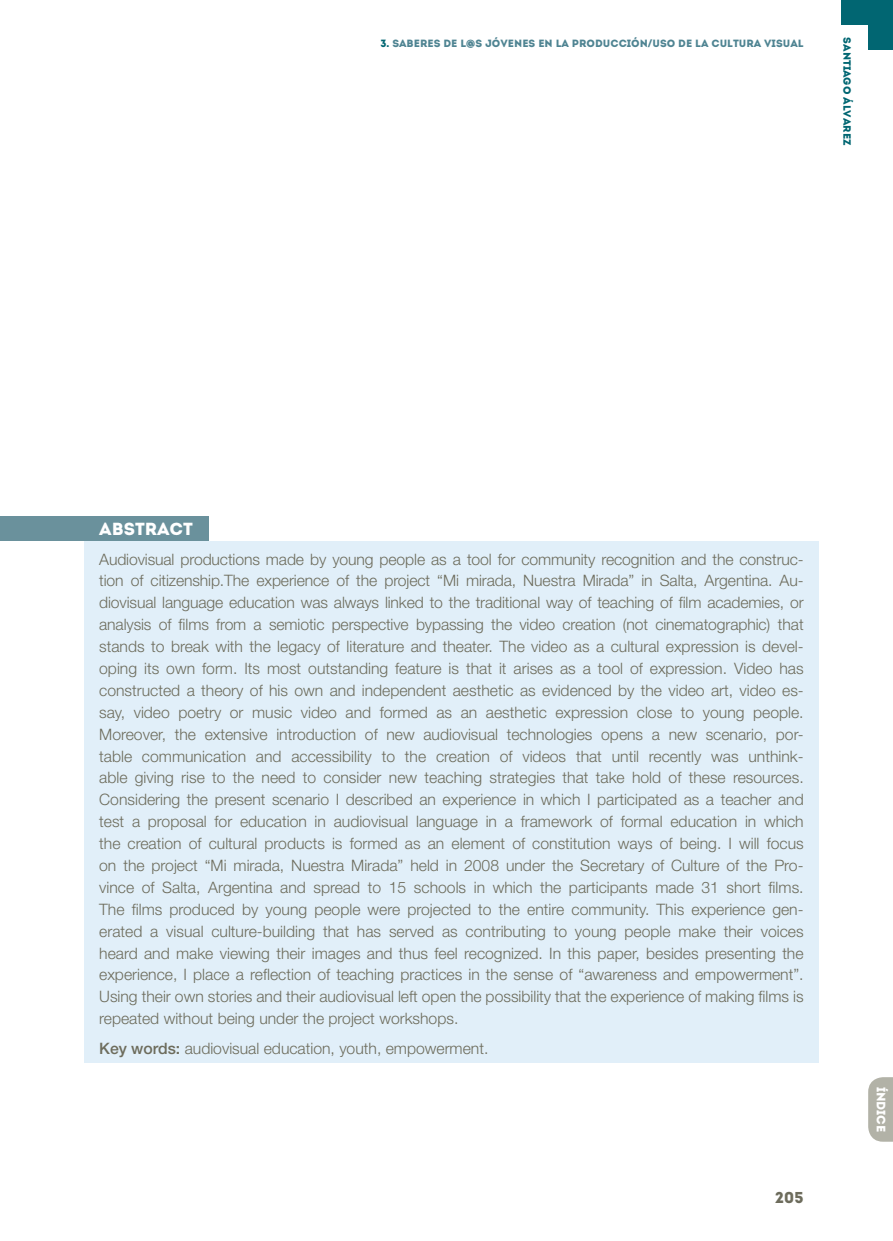
<style>
.page{position:relative;width:893px;height:1241px;background:#fff}
.page>*{position:absolute;margin:0;border:0;box-sizing:border-box;transform-origin:0 0}
.TITULO{font:17.5px "Intro";color:#fff}
.texto_RESUMEN_INGLES{font:300 15.75px/21.9px "Helvetica Neue";color:#6d6c5c;text-align:justify}
.t1{font:15.75px "Intro";color:#6d6c5c}
.t2{font:12.25px "Intro";color:#fff}
.t3{font:10.5px "Intro";color:#4f8492}
.t4{font:10.5px "Intro";color:#016672}
.s1{color:#016672}
.s2{font-family:"Helvetica Neue";font-weight:900}
.s3{font-weight:500}
</style>
<div class="page">
<div style="left:868px;top:0;width:25px;height:50px;background:#016672"></div>
<div style="left:841px;top:0;width:52px;height:25px;background:#016672"></div>
<svg style="left:868px;top:1077px;width:25px;height:64px;background:#b6b6ac"></svg>
<div style="left:84px;top:541px;width:735px;height:521px;background:#e1eff9"></div>
<div style="left:0;top:516px;width:208px;height:25px;background:#6a919c"></div>
<p class="t3" style="left:380px;top:37px;width:425px"><span class="s1">3.</span> SABERES DE L@S JÓVENES EN LA PRODUCCIÓN<span class="s2">/</span>USO DE LA CULTURA VISUAL</p>
<p class="t4" style="left:853px;top:37px;width:110px;rotate:90deg">SANTIAGO ÁLVAREZ</p>
<p class="TITULO" style="left:99px;top:518px;width:95px">ABSTRACT</p>
<p class="texto_RESUMEN_INGLES" style="left:99px;top:547px;width:706px">Audiovisual productions made by young people as a tool for community recognition and the construc&shy;tion of citizenship.The experience of the project “Mi mirada, Nuestra Mirada” in Salta, Argentina. Au&shy;diovisual language education was always linked to the traditional way of teaching of film academies, or analysis of films from a semiotic perspective bypassing the video creation (not cinematographic) that stands to break with the legacy of literature and theater. The video as a cultural expression is devel&shy;oping its own form. Its most outstanding feature is that it arises as a tool of expression. Video has constructed a theory of his own and independent aesthetic as evidenced by the video art, video es&shy;say, video poetry or music video and formed as an aesthetic expression close to young people.<br>Moreover, the extensive introduction of new audiovisual technologies opens a new scenario, por&shy;table communication and accessibility to the creation of videos that until recently was unthink&shy;able giving rise to the need to consider new teaching strategies that take hold of these resources.<br>Considering the present scenario I described an experience in which I participated as a teacher and test a proposal for education in audiovisual language in a framework of formal education in which the creation of cultural products is formed as an element of constitution ways of being. I will focus on the project “Mi mirada, Nuestra Mirada” held in 2008 under the Secretary of Culture of the Pro&shy;vince of Salta, Argentina and spread to 15 schools in which the participants made 31 short films.<br>The films produced by young people were projected to the entire community. This experience gen&shy;erated a visual culture-building that has served as contributing to young people make their voices heard and make viewing their images and thus feel recognized. In this paper, besides presenting the experience, I place a reflection of teaching practices in the sense of “awareness and empowerment”.<br>Using their own stories and their audiovisual left open the possibility that the experience of making films is repeated without being under the project workshops.</p>
<p class="texto_RESUMEN_INGLES" style="left:99px;top:1036px;width:391px"><span class="s3">Key words:</span> audiovisual education, youth, empowerment.</p>
<p class="t1" style="left:775px;top:1187px;width:30px">205</p>
<p class="t2" style="left:888px;top:1086px;width:47px;rotate:90deg">ÍNDICE</p>
</div>
